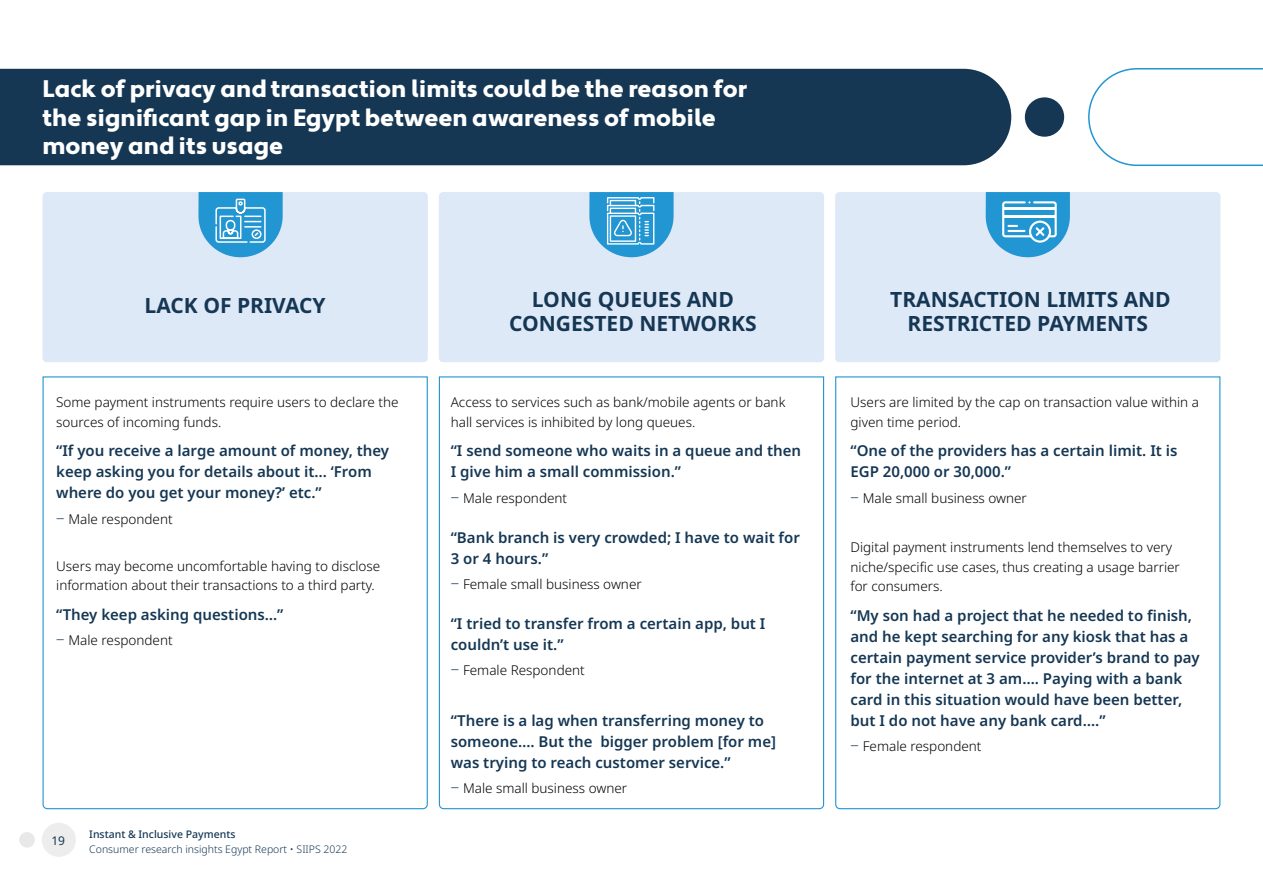
<style>
.page{position:relative;width:1263px;height:893px;background:#fff}
.page>*{position:absolute;margin:0;border:0;box-sizing:border-box;transform-origin:0 0}
.t1{font:900 24px/28.5px "Apertura";color:#fff}
.t2{font:700 21px/24px "Noto Sans";color:#153754;text-align:center}
.t3{font:600 15px/21px "Noto Sans";color:#153754}
.t4{font:300 13.5px/19.5px "Noto Sans";color:#000}
.t5{font:12px "Noto Sans";color:#153754}
.t6{font:300 10.5px "Noto Sans";color:#153754}
.t7{font:500 10.5px "Noto Sans";color:#153754}
.s1{font-size:15px;color:#153754}
</style>
<div class="page">
<div style="left:42px;top:823px;width:34px;height:34px;background:#ededed;border-radius:50%"></div>
<div style="left:19px;top:832px;width:16px;height:16px;background:#e8e8e8;border-radius:50%"></div>
<div style="left:0;top:69px;width:1011px;height:96px;background:#153754"></div>
<div style="left:1025px;top:97px;width:39px;height:40px;background:#153754;border-radius:50%"></div>
<div style="left:43px;top:192px;width:385px;height:170px;background:#dee9f8;border-radius:4px"></div>
<svg style="left:42px;top:376px;width:386px;height:434px"></svg>
<div style="left:439px;top:192px;width:385px;height:170px;background:#dee9f8;border-radius:4px"></div>
<div style="left:835px;top:192px;width:385px;height:170px;background:#dee9f8;border-radius:4px"></div>
<svg style="left:438px;top:376px;width:387px;height:434px"></svg>
<svg style="left:835px;top:376px;width:386px;height:434px"></svg>
<svg style="left:198px;top:192px;width:85px;height:65px"></svg>
<svg style="left:986px;top:192px;width:84px;height:65px"></svg>
<svg style="left:589px;top:192px;width:85px;height:65px"></svg>
<svg style="left:1088px;top:68px;width:175px;height:99px"></svg>
<h1 class="t1" style="left:43px;top:75px;width:706px">Lack of privacy and transaction limits could be the reason for the significant gap in Egypt between awareness of mobile money and its usage</h1>
<h2 class="t2" style="left:145px;top:294px;width:182px">LACK OF PRIVACY</h2>
<h2 class="t2" style="left:509px;top:288px;width:249px">LONG QUEUES AND<br>CONGESTED NETWORKS</h2>
<h2 class="t2" style="left:890px;top:288px;width:282px">TRANSACTION LIMITS AND<br>RESTRICTED PAYMENTS</h2>
<p class="t4" style="left:56px;top:393px;width:344px">Some payment instruments require users to declare the sources of incoming funds.</p>
<p class="t3" style="left:56px;top:441px;width:334px">“If you receive a large amount of money, they keep asking you for details about it… ‘From where do you get your money?’ etc.”</p>
<p class="t4" style="left:56px;top:509px;width:118px"><span class="s1">‒</span> Male respondent</p>
<p class="t4" style="left:56px;top:556px;width:326px">Users may become uncomfortable having to disclose information about their transactions to a third party.</p>
<p class="t3" style="left:56px;top:604px;width:229px">“They keep asking questions…”</p>
<p class="t4" style="left:56px;top:631px;width:118px"><span class="s1">‒</span> Male respondent</p>
<p class="t5" style="left:51px;top:832px;width:15px">19</p>
<p class="t7" style="left:89px;top:827px;width:148px">Instant &amp; Inclusive Payments</p>
<p class="t6" style="left:89px;top:842px;width:260px">Consumer research insights Egypt Report • SIIPS 2022</p>
<p class="t4" style="left:451px;top:393px;width:336px">Access to services such as bank/mobile agents or bank hall services is inhibited by long queues.</p>
<p class="t3" style="left:451px;top:441px;width:352px">“I send someone who waits in a queue and then<br>I give him a small commission.”</p>
<p class="t4" style="left:451px;top:488px;width:118px"><span class="s1">‒</span> Male respondent</p>
<p class="t3" style="left:451px;top:527px;width:351px">“Bank branch is very crowded; I have to wait for<br>3 or 4 hours.”</p>
<p class="t4" style="left:451px;top:575px;width:192px"><span class="s1">‒</span> Female small business owner</p>
<p class="t3" style="left:451px;top:613px;width:316px">“I tried to transfer from a certain app, but I couldn’t use it.”</p>
<p class="t4" style="left:451px;top:661px;width:136px"><span class="s1">‒</span> Female Respondent</p>
<p class="t3" style="left:451px;top:710px;width:327px">“There is a lag when transferring money to someone…. But the bigger problem [for me] was trying to reach customer service.”</p>
<p class="t4" style="left:451px;top:779px;width:178px"><span class="s1">‒</span> Male small business owner</p>
<p class="t4" style="left:850px;top:393px;width:350px">Users are limited by the cap on transaction value within a given time period.</p>
<p class="t3" style="left:850px;top:441px;width:329px">“One of the providers has a certain limit. It is<br>EGP 20,000 or 30,000.”</p>
<p class="t4" style="left:850px;top:488px;width:178px"><span class="s1">‒</span> Male small business owner</p>
<p class="t4" style="left:850px;top:538px;width:331px">Digital payment instruments lend themselves to very niche/specific use cases, thus creating a usage barrier for consumers.</p>
<p class="t3" style="left:850px;top:605px;width:351px">“My son had a project that he needed to finish, and he kept searching for any kiosk that has a certain payment service provider’s brand to pay for the internet at 3 am…. Paying with a bank card in this situation would have been better, but I do not have any bank card….”</p>
<p class="t4" style="left:850px;top:737px;width:133px"><span class="s1">‒</span> Female respondent</p>
</div>
